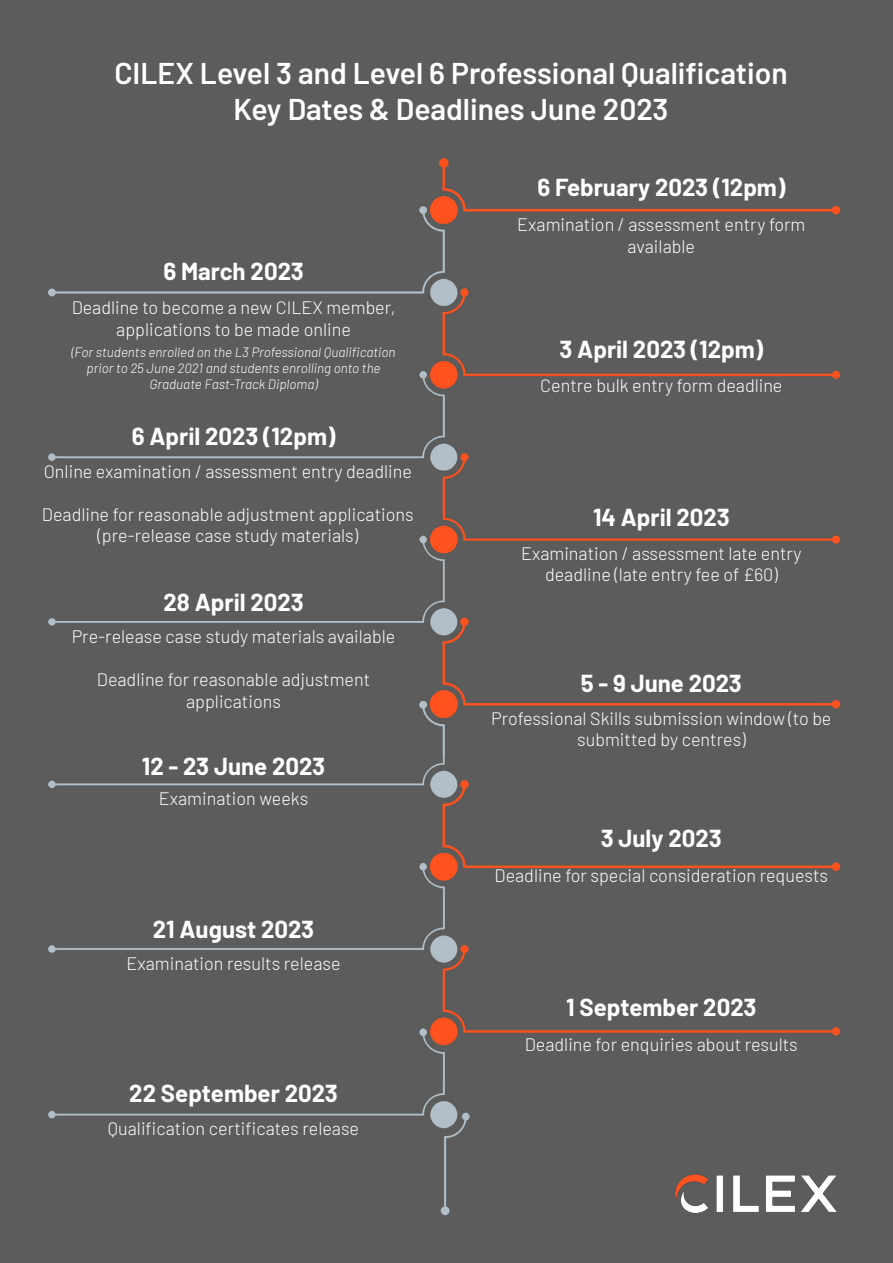
<style>
.page{position:relative;width:893px;height:1263px;background:#5c5c5c}
.page>*{position:absolute;margin:0;border:0;box-sizing:border-box;transform-origin:0 0}
.t1{font:600 30px/36px "Barlow";color:#fff;text-align:center}
.t2{font:700 24px "Barlow";color:#fff}
.t3{font:300 18px/21.6px "Barlow";color:#fff;text-align:center}
.t4{font:italic 300 13.5px/16.2px "Barlow";color:#fff;text-align:center}
</style>
<div class="page">
<div style="left:10px;top:129px;width:873px;height:1134px;background:#5c5c5c"></div>
<img style="left:667px;top:1157px;width:175px;height:74px">
<p class="t1" style="left:114px;top:53px;width:675px">CILEX Level 3 and Level 6 Professional Qualification<br>Key Dates &amp; Deadlines June 2023</p>
<p class="t2" style="left:163px;top:254px;width:142px">6 March 2023</p>
<p class="t3" style="left:72px;top:295px;width:325px">Deadline to become a new CILEX member, applications to be made online</p>
<p class="t4" style="left:71px;top:343px;width:326px">(For students enrolled on the L3 Professional Qualification prior to 25 June 2021 and students enrolling onto the<br>Graduate Fast-Track Diploma)</p>
<p class="t2" style="left:132px;top:419px;width:205px">6 April 2023 (12pm)</p>
<p class="t3" style="left:44px;top:459px;width:370px">Online examination / assessment entry deadline</p>
<p class="t3" style="left:42px;top:502px;width:373px">Deadline for reasonable adjustment applications (pre-release case study materials)</p>
<p class="t2" style="left:163px;top:584px;width:142px">28 April 2023</p>
<p class="t3" style="left:72px;top:625px;width:325px">Pre-release case study materials available</p>
<p class="t3" style="left:97px;top:668px;width:275px">Deadline for reasonable adjustment applications</p>
<p class="t2" style="left:142px;top:748px;width:185px">12 - 23 June 2023</p>
<p class="t3" style="left:159px;top:786px;width:151px">Examination weeks</p>
<p class="t2" style="left:153px;top:912px;width:163px">21 August 2023</p>
<p class="t3" style="left:127px;top:952px;width:216px">Examination results release</p>
<p class="t2" style="left:129px;top:1075px;width:210px">22 September 2023</p>
<p class="t3" style="left:108px;top:1116px;width:253px">Qualification certificates release</p>
<p class="t2" style="left:537px;top:170px;width:249px">6 February 2023 (12pm)</p>
<p class="t3" style="left:517px;top:213px;width:290px">Examination / assessment entry form available</p>
<p class="t2" style="left:559px;top:331px;width:205px">3 April 2023 (12pm)</p>
<p class="t3" style="left:540px;top:373px;width:244px">Centre bulk entry form deadline</p>
<p class="t2" style="left:593px;top:500px;width:138px">14 April 2023</p>
<p class="t3" style="left:521px;top:541px;width:282px">Examination / assessment late entry deadline (late entry fee of £60)</p>
<p class="t2" style="left:581px;top:665px;width:163px">5 - 9 June 2023</p>
<p class="t3" style="left:491px;top:706px;width:342px">Professional Skills submission window (to be submitted by centres)</p>
<p class="t2" style="left:601px;top:821px;width:123px">3 July 2023</p>
<p class="t3" style="left:495px;top:863px;width:335px">Deadline for special consideration requests</p>
<p class="t2" style="left:566px;top:989px;width:192px">1 September 2023</p>
<p class="t3" style="left:525px;top:1032px;width:275px">Deadline for enquiries about results</p>
</div>
